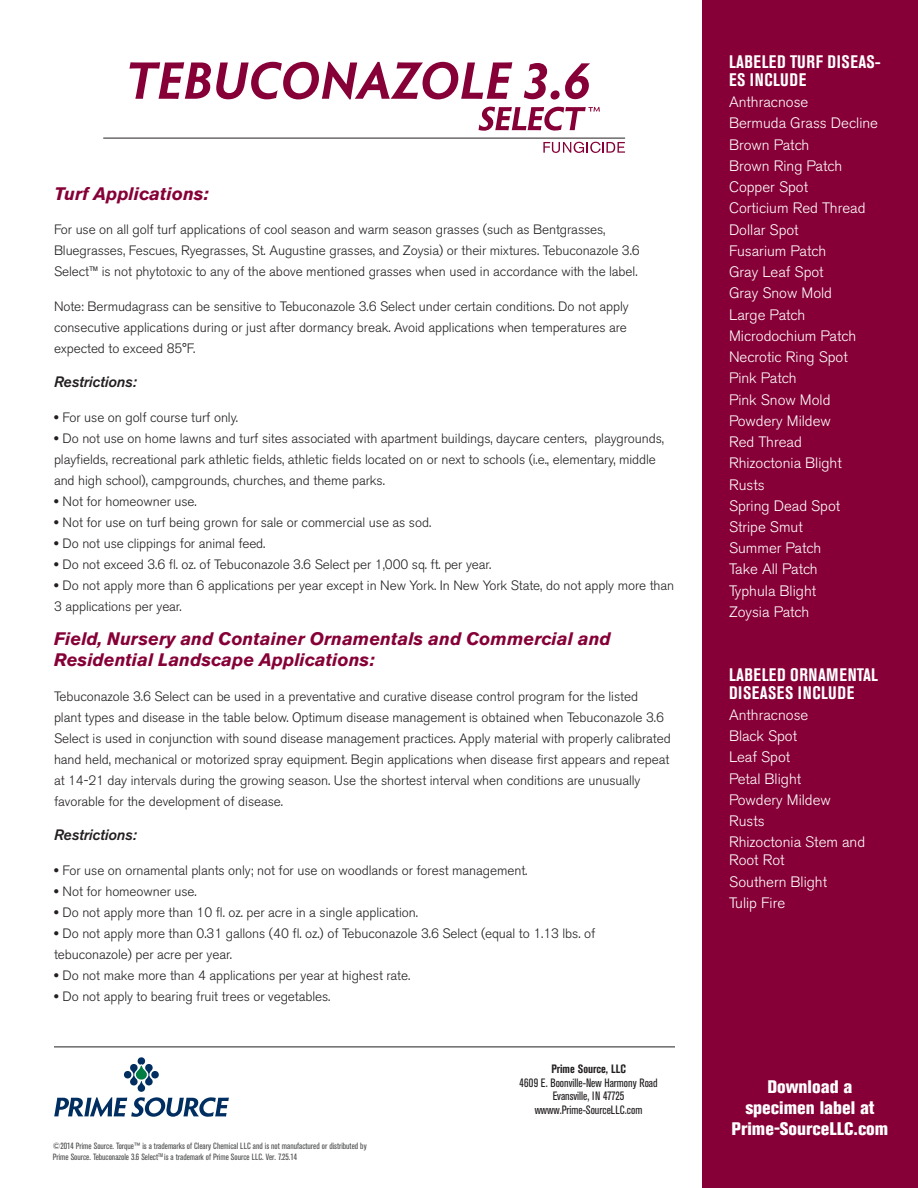
<style>
.page{position:relative;width:918px;height:1188px;background:#fff}
.page>*{position:absolute;margin:0;border:0;box-sizing:border-box;transform-origin:0 0}
.t1{font:italic 700 18px/21px "Akzidenz Grotesk BE";color:#860037}
.t2{font:700 condensed 18px/18px "Akzidenz Grotesk BE";letter-spacing:.035em;color:#fff}
.t3{font:800 condensed 18px/21px "Akzidenz Grotesk BE";color:#fff;text-align:center}
.t4{font:300 15px/18px "Akzidenz Grotesk BE";color:#fff}
.t5{font:italic 500 15px "Akzidenz Grotesk BE";letter-spacing:-.005em;color:#231f20}
.t6{font:300 13.5px/21px "Akzidenz Grotesk BE";letter-spacing:-.005em;color:#231f20}
.t7{font:condensed 12px/13.5px "Akzidenz Grotesk BE";color:#231f20;text-align:center}
.t8{font:700 condensed 12px "Akzidenz Grotesk BE";color:#231f20}
.t9{font:condensed 9px "Akzidenz Grotesk BE";color:#4b4c4d}
.s1{font-family:"Akzidenz Grotesk BE Super";font-weight:400}
</style>
<div class="page">
<hr style="left:54px;top:1047px;width:621px;height:1px;background:#231f20">
<div style="left:702px;top:0;width:216px;height:1188px;background:#860037"></div>
<svg style="left:54px;top:1057px;width:175px;height:60px"></svg>
<svg style="left:129px;top:62px;width:383px;height:37px"></svg>
<svg style="left:524px;top:63px;width:23px;height:36px"></svg>
<div style="left:551px;top:90px;width:9px;height:10px;background:#860037;border-radius:4px"></div>
<svg style="left:565px;top:63px;width:25px;height:36px"></svg>
<hr style="left:103px;top:138px;width:522px;height:1px;background:#231f20">
<svg style="left:479px;top:107px;width:121px;height:24px"></svg>
<svg style="left:543px;top:142px;width:82px;height:11px"></svg>
<p class="t1" style="left:54px;top:183px;width:156px">Turf Applications:</p>
<p class="t6" style="left:54px;top:219px;width:587px">For use on all golf turf applications of cool season and warm season grasses (such as Bentgrasses,<br>Bluegrasses, Fescues, Ryegrasses, St. Augustine grasses, and Zoysia) or their mixtures. Tebuconazole 3.6<br>Select™ is not phytotoxic to any of the above mentioned grasses when used in accordance with the label.</p>
<p class="t6" style="left:54px;top:296px;width:576px">Note: Bermudagrass can be sensitive to Tebuconazole 3.6 Select under certain conditions. Do not apply consecutive applications during or just after dormancy break. Avoid applications when temperatures are expected to exceed 85°F.</p>
<p class="t5" style="left:54px;top:373px;width:84px">Restrictions:</p>
<p class="t6" style="left:54px;top:407px;width:185px"><span class="s1">•</span> For use on golf course turf only.</p>
<p class="t6" style="left:54px;top:428px;width:612px"><span class="s1">•</span> Do not use on home lawns and turf sites associated with apartment buildings, daycare centers, playgrounds, playfields, recreational park athletic fields, athletic fields located on or next to schools (i.e., elementary, middle and high school), campgrounds, churches, and theme parks.</p>
<p class="t6" style="left:54px;top:491px;width:144px"><span class="s1">•</span> Not for homeowner use.</p>
<p class="t6" style="left:54px;top:512px;width:379px"><span class="s1">•</span> Not for use on turf being grown for sale or commercial use as sod.</p>
<p class="t6" style="left:54px;top:533px;width:213px"><span class="s1">•</span> Do not use clippings for animal feed.</p>
<p class="t6" style="left:54px;top:554px;width:439px"><span class="s1">•</span> Do not exceed 3.6 fl. oz. of Tebuconazole 3.6 Select per 1,000 sq. ft. per year.</p>
<p class="t6" style="left:54px;top:575px;width:622px"><span class="s1">•</span> Do not apply more than 6 applications per year except in New York. In New York State, do not apply more than<br>3 applications per year.</p>
<p class="t1" style="left:54px;top:628px;width:558px">Field, Nursery and Container Ornamentals and Commercial and<br>Residential Landscape Applications:</p>
<p class="t6" style="left:54px;top:686px;width:618px">Tebuconazole 3.6 Select can be used in a preventative and curative disease control program for the listed<br>plant types and disease in the table below. Optimum disease management is obtained when Tebuconazole 3.6<br>Select is used in conjunction with sound disease management practices. Apply material with properly calibrated hand held, mechanical or motorized spray equipment. Begin applications when disease first appears and repeat at 14-21 day intervals during the growing season. Use the shortest interval when conditions are unusually favorable for the development of disease.</p>
<p class="t5" style="left:54px;top:826px;width:84px">Restrictions:</p>
<p class="t6" style="left:54px;top:860px;width:475px"><span class="s1">•</span> For use on ornamental plants only; not for use on woodlands or forest management.</p>
<p class="t6" style="left:54px;top:881px;width:144px"><span class="s1">•</span> Not for homeowner use.</p>
<p class="t6" style="left:54px;top:902px;width:365px"><span class="s1">•</span> Do not apply more than 10 fl. oz. per acre in a single application.</p>
<p class="t6" style="left:54px;top:923px;width:543px"><span class="s1">•</span> Do not apply more than 0.31 gallons (40 fl. oz.) of Tebuconazole 3.6 Select (equal to 1.13 lbs. of tebuconazole) per acre per year.</p>
<p class="t6" style="left:54px;top:965px;width:358px"><span class="s1">•</span> Do not make more than 4 applications per year at highest rate.</p>
<p class="t6" style="left:54px;top:986px;width:278px"><span class="s1">•</span> Do not apply to bearing fruit trees or vegetables.</p>
<p class="t2" style="left:729px;top:53px;width:153px">LABELED TURF DISEAS-<br>ES INCLUDE</p>
<p class="t4" style="left:729px;top:93px;width:81px">Anthracnose</p>
<p class="t4" style="left:729px;top:115px;width:151px">Bermuda Grass Decline</p>
<p class="t4" style="left:729px;top:136px;width:82px">Brown Patch</p>
<p class="t4" style="left:729px;top:157px;width:115px">Brown Ring Patch</p>
<p class="t4" style="left:729px;top:178px;width:81px">Copper Spot</p>
<p class="t4" style="left:729px;top:200px;width:138px">Corticium Red Thread</p>
<p class="t4" style="left:729px;top:221px;width:71px">Dollar Spot</p>
<p class="t4" style="left:729px;top:242px;width:99px">Fusarium Patch</p>
<p class="t4" style="left:729px;top:263px;width:96px">Gray Leaf Spot</p>
<p class="t4" style="left:729px;top:284px;width:105px">Gray Snow Mold</p>
<p class="t4" style="left:729px;top:306px;width:78px">Large Patch</p>
<p class="t4" style="left:729px;top:327px;width:129px">Microdochium Patch</p>
<p class="t4" style="left:729px;top:348px;width:120px">Necrotic Ring Spot</p>
<p class="t4" style="left:729px;top:369px;width:69px">Pink Patch</p>
<p class="t4" style="left:729px;top:391px;width:103px">Pink Snow Mold</p>
<p class="t4" style="left:729px;top:412px;width:103px">Powdery Mildew</p>
<p class="t4" style="left:729px;top:433px;width:74px">Red Thread</p>
<p class="t4" style="left:729px;top:454px;width:114px">Rhizoctonia Blight</p>
<p class="t4" style="left:729px;top:476px;width:37px">Rusts</p>
<p class="t4" style="left:729px;top:497px;width:113px">Spring Dead Spot</p>
<p class="t4" style="left:729px;top:518px;width:75px">Stripe Smut</p>
<p class="t4" style="left:729px;top:539px;width:94px">Summer Patch</p>
<p class="t4" style="left:729px;top:561px;width:90px">Take All Patch</p>
<p class="t4" style="left:729px;top:582px;width:89px">Typhula Blight</p>
<p class="t4" style="left:729px;top:603px;width:82px">Zoysia Patch</p>
<p class="t2" style="left:729px;top:666px;width:151px">LABELED ORNAMENTAL<br>DISEASES INCLUDE</p>
<p class="t4" style="left:729px;top:706px;width:81px">Anthracnose</p>
<p class="t4" style="left:729px;top:727px;width:70px">Black Spot</p>
<p class="t4" style="left:729px;top:749px;width:63px">Leaf Spot</p>
<p class="t4" style="left:729px;top:770px;width:74px">Petal Blight</p>
<p class="t4" style="left:729px;top:791px;width:103px">Powdery Mildew</p>
<p class="t4" style="left:729px;top:812px;width:37px">Rusts</p>
<p class="t4" style="left:729px;top:833px;width:138px">Rhizoctonia Stem and<br>Root Rot</p>
<p class="t4" style="left:729px;top:873px;width:100px">Southern Blight</p>
<p class="t4" style="left:729px;top:894px;width:58px">Tulip Fire</p>
<p class="t9" style="left:53px;top:1141px;width:315px">©2014 Prime Source. Torque™ is a trademarks of Cleary Chemical LLC and is not manufactured or distributed by</p>
<p class="t9" style="left:53px;top:1152px;width:246px">Prime Source. Tebuconazole 3.6 Select<sup>TM</sup> is a trademark of Prime Source LLC. Ver. 7.25.14</p>
<p class="t8" style="left:551px;top:1062px;width:76px">Prime Source, LLC</p>
<p class="t7" style="left:519px;top:1076px;width:140px">4609 E. Boonville-New Harmony Road</p>
<p class="t7" style="left:535px;top:1090px;width:109px">Evansville, IN 47725 wwww.Prime-SourceLLC.com</p>
<p class="t3" style="left:745px;top:1076px;width:131px">Download a specimen label at</p>
<p class="t3" style="left:732px;top:1118px;width:158px">Prime-SourceLLC.com</p>
</div>
